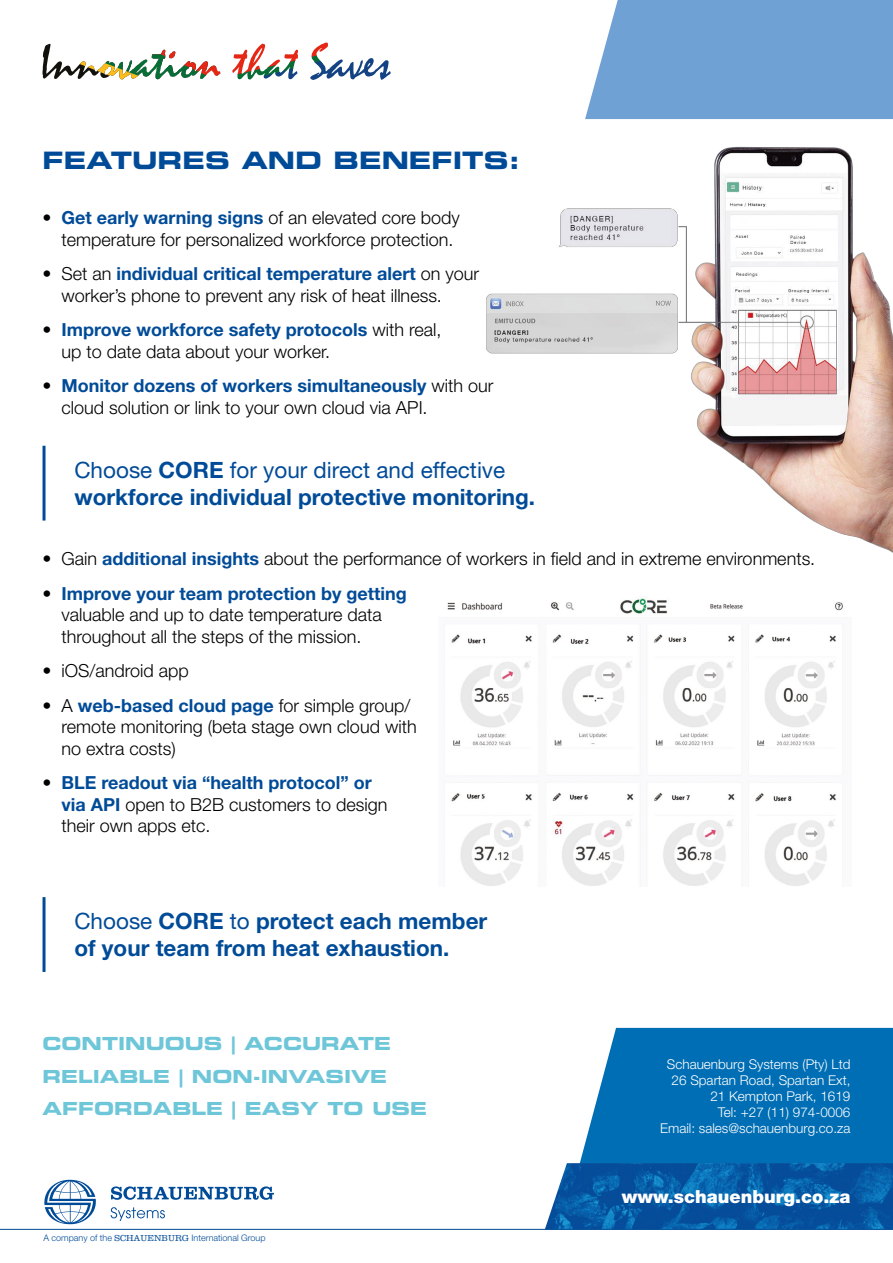
<style>
.page{position:relative;width:893px;height:1263px;background:#fff}
.page>*{position:absolute;margin:0;border:0;box-sizing:border-box;transform-origin:0 0}
.t1{font:24px "Eurostile LT Std Bold Ex 2";color:#004b98}
.t2{font:700 22.5px/27px "Helvetica Neue LT Std";color:#004b98}
.t3{font:300 18px/21.6px "Helvetica Neue LT Std";color:#000}
.t4{font:18px/32.5px "Eurostile LT Std Bold Ex 2";color:#6ec6d9}
.t5{font:900 18px "Helvetica Neue LT Std";color:#fff}
.t6{font:300 13.5px/16.2px "Helvetica Neue LT Std";color:#fff;text-align:right}
.t7{font:300 9px "Helvetica Neue LT Std";color:#004b98}
.s1{font-weight:700;color:#004b98}
.s2{font-weight:400}
.s3{font-family:"Clarendon LT Std"}
</style>
<div class="page">
<img style="left:486px;top:146px;width:407px;height:407px">
<img style="left:447px;top:596px;width:396px;height:290px">
<hr style="left:43px;top:446px;width:3px;height:75px;background:#004b98">
<hr style="left:43px;top:897px;width:3px;height:75px;background:#004b98">
<div style="left:585px;top:0;width:308px;height:119px;background:#6fa1d4"></div>
<svg style="left:310px;top:43px;width:71px;height:37px"></svg>
<div style="left:580px;top:1028px;width:313px;height:135px;background:#006eb4"></div>
<img style="left:545px;top:1163px;width:348px;height:66px">
<hr style="left:0;top:1229px;width:893px;height:1px;background:#004b98">
<svg style="left:111px;top:1186px;width:163px;height:14px"></svg>
<svg style="left:111px;top:1207px;width:54px;height:14px"></svg>
<svg style="left:44px;top:1180px;width:52px;height:44px"></svg>
<h1 class="t1" style="left:43px;top:143px;width:479px">FEATURES AND BENEFITS:</h1>
<p class="t3" style="left:62px;top:207px;width:400px;text-indent:-19px">• <span class="s1">Get early warning signs</span> of an elevated core body temperature for personalized workforce protection.</p>
<p class="t3" style="left:62px;top:263px;width:419px;text-indent:-19px">• Set an <span class="s1">individual critical temperature alert</span> on your worker’s phone to prevent any risk of heat illness.</p>
<p class="t3" style="left:62px;top:319px;width:381px;text-indent:-19px">• <span class="s1">Improve workforce safety protocols</span> with real, up to date data about your worker.</p>
<p class="t3" style="left:62px;top:375px;width:433px;text-indent:-19px">• <span class="s1">Monitor dozens of workers simultaneously</span> with our cloud solution or link to your own cloud via API.</p>
<p class="t2" style="left:74px;top:456px;width:462px"><span class="s2">Choose</span> CORE <span class="s2">for your direct and effective </span>workforce individual protective monitoring.</p>
<p class="t3" style="left:43px;top:548px;width:774px">• Gain <span class="s1">additional insights</span> about the performance of workers in field and in extreme environments.</p>
<p class="t3" style="left:62px;top:582px;width:347px;text-indent:-19px">• <span class="s1">Improve your team protection by getting </span>valuable and up to date temperature data throughout all the steps of the mission.</p>
<p class="t3" style="left:43px;top:660px;width:148px">• iOS/android app</p>
<p class="t3" style="left:62px;top:694px;width:357px;text-indent:-19px">• A <span class="s1">web-based cloud page</span> for simple group/ remote monitoring (beta stage own cloud with no extra costs)</p>
<p class="t3" style="left:62px;top:772px;width:328px;text-indent:-19px">• <span class="s1">BLE readout via “health protocol” or via API</span> open to B2B customers to design their own apps etc.</p>
<p class="t2" style="left:74px;top:907px;width:414px"><span class="s2">Choose</span> CORE <span class="s2">to</span> protect each member of your team from heat exhaustion.</p>
<p class="t4" style="left:43px;top:1027px;width:386px">CONTINUOUS | ACCURATE<br>RELIABLE | NON-INVASIVE<br>AFFORDABLE | EASY TO USE</p>
<p class="t7" style="left:43px;top:1232px;width:224px">A company of the <span class="s3">SCHAUENBURG</span> International Group</p>
<p class="t6" style="left:660px;top:1055px;width:192px">Schauenburg Systems (Pty) Ltd<br>26 Spartan Road, Spartan Ext,<br>21 Kempton Park, 1619<br>Tel: +27 (11) 974-0006<br>Email: sales@schauenburg.co.za</p>
<p class="t5" style="left:622px;top:1186px;width:230px">www.schauenburg.co.za</p>
</div>
